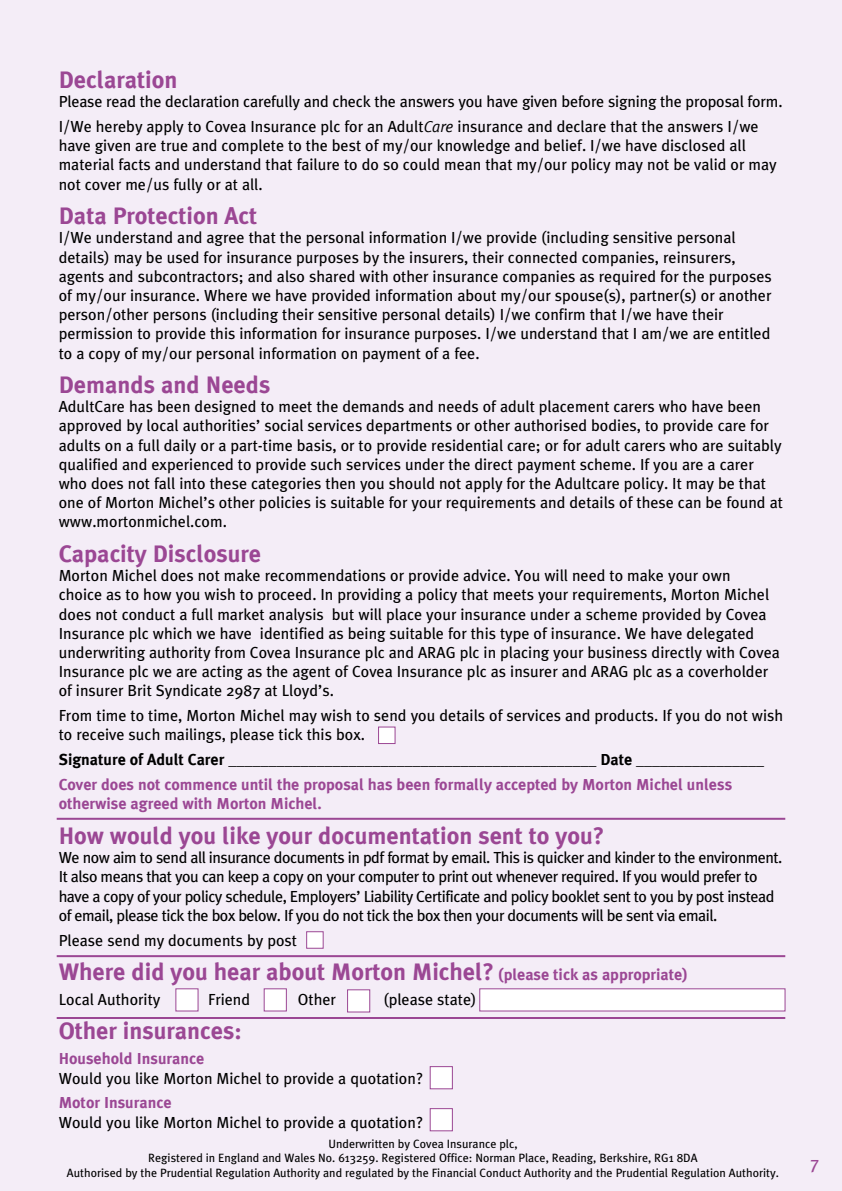
<style>
.page{position:relative;width:842px;height:1191px;background:#f4edf7}
.page>*{position:absolute;margin:0;border:0;box-sizing:border-box;transform-origin:0 0}
.t1{font:700 24px "Meta Plus";color:#9b4794}
.t2{font:18px "Meta Plus";color:#9b4794}
.t3{font:16px/19.2px "Meta Plus";color:#000}
.t4{font:16px/19.2px "Meta Plus";letter-spacing:-.03em;color:#000}
.t5{font:700 16px/19.2px "Meta Plus";color:#9b4794}
.t6{font:700 16px "Meta Plus";color:#000}
.t7{font:12px/14.4px "Meta Plus";color:#000;text-align:center}
.s1{font-style:italic}
.s2{font-size:16px}
</style>
<div class="page">
<hr style="left:57px;top:817px;width:728px;height:2px;background:#9b4794">
<hr style="left:57px;top:955px;width:728px;height:2px;background:#9b4794">
<hr style="left:57px;top:1017px;width:728px;height:2px;background:#9b4794">
<div style="left:176px;top:988px;width:22px;height:23px;background:#fff;border:1px solid #9b4794"></div>
<div style="left:264px;top:988px;width:23px;height:23px;background:#fff;border:1px solid #9b4794"></div>
<div style="left:347px;top:989px;width:23px;height:23px;background:#fff;border:1px solid #9b4794"></div>
<div style="left:430px;top:1066px;width:23px;height:23px;background:#fff;border:1px solid #9b4794"></div>
<div style="left:430px;top:1108px;width:23px;height:23px;background:#fff;border:1px solid #9b4794"></div>
<div style="left:479px;top:988px;width:306px;height:23px;background:#fff;border:1px solid #9b4794"></div>
<div style="left:378px;top:727px;width:17px;height:17px;background:#fff;border:1px solid #9b4794"></div>
<div style="left:306px;top:931px;width:17px;height:17px;background:#fff;border:1px solid #9b4794"></div>
<h1 class="t1" style="left:59px;top:66px;width:120px">Declaration</h1>
<p class="t3" style="left:59px;top:89px;width:725px;line-height:24.8px">Please read the declaration carefully and check the answers you have given before signing the proposal form.<br>I/We hereby apply to Covea Insurance plc for an Adult<span class="s1">Care</span> insurance and declare that the answers I/we</p>
<p class="t3" style="left:59px;top:136px;width:720px">have given are true and complete to the best of my/our knowledge and belief. I/we have disclosed all material facts and understand that failure to do so could mean that my/our policy may not be valid or may not cover me/us fully or at all.</p>
<h1 class="t1" style="left:59px;top:202px;width:200px">Data Protection Act</h1>
<p class="t3" style="left:59px;top:228px;width:715px">I/We understand and agree that the personal information I/we provide (including sensitive personal details) may be used for insurance purposes by the insurers, their connected companies, reinsurers, agents and subcontractors; and also shared with other insurance companies as required for the purposes of my/our insurance. Where we have provided information about my/our spouse(s), partner(s) or another person/other persons (including their sensitive personal details) I/we confirm that I/we have their permission to provide this information for insurance purposes. I/we understand that I am/we are entitled to a copy of my/our personal information on payment of a fee.</p>
<h1 class="t1" style="left:59px;top:371px;width:213px">Demands and Needs</h1>
<p class="t3" style="left:59px;top:397px;width:726px">AdultCare has been designed to meet the demands and needs of adult placement carers who have been approved by local authorities’ social services departments or other authorised bodies, to provide care for adults on a full daily or a part-time basis, or to provide residential care; or for adult carers who are suitably qualified and experienced to provide such services under the direct payment scheme. If you are a carer who does not fall into these categories then you should not apply for the Adultcare policy. It may be that one of Morton Michel’s other policies is suitable for your requirements and details of these can be found at www.mortonmichel.com.</p>
<h1 class="t1" style="left:59px;top:540px;width:204px">Capacity Disclosure</h1>
<p class="t3" style="left:59px;top:566px;width:723px">Morton Michel does not make recommendations or provide advice. You will need to make your own<br>choice as to how you wish to proceed. In providing a policy that meets your requirements, Morton Michel does not conduct a full market analysis but will place your insurance under a scheme provided by Covea Insurance plc which we have identified as being suitable for this type of insurance. We have delegated underwriting authority from Covea Insurance plc and ARAG plc in placing your business directly with Covea Insurance plc we are acting as the agent of Covea Insurance plc as insurer and ARAG plc as a coverholder of insurer Brit Syndicate 2987 at Lloyd’s.</p>
<p class="t3" style="left:59px;top:706px;width:726px">From time to time, Morton Michel may wish to send you details of services and products. If you do not wish to receive such mailings, please tick this box.</p>
<p class="t6" style="left:59px;top:750px;width:707px">Signature of Adult Carer ______________________________________________ Date ________________</p>
<p class="t5" style="left:59px;top:775px;width:675px">Cover does not commence until the proposal has been formally accepted by Morton Michel unless otherwise agreed with Morton Michel.</p>
<h1 class="t1" style="left:59px;top:821px;width:547px">How would you like your documentation sent to you?</h1>
<p class="t4" style="left:59px;top:848px;width:725px">We now aim to send all insurance documents in pdf format by email. This is quicker and kinder to the environment.<br>It also means that you can keep a copy on your computer to print out whenever required. If you would prefer to have a copy of your policy schedule, Employers’ Liability Certificate and policy booklet sent to you by post instead of email, please tick the box below. If you do not tick the box then your documents will be sent via email.</p>
<p class="t3" style="left:59px;top:930px;width:240px">Please send my documents by post</p>
<h1 class="t1" style="left:59px;top:958px;width:630px">Where did you hear about Morton Michel? <span class="s2">(please tick as appropriate)</span></h1>
<p class="t3" style="left:59px;top:989px;width:103px">Local Authority</p>
<p class="t3" style="left:208px;top:989px;width:44px">Friend</p>
<p class="t3" style="left:298px;top:989px;width:40px">Other</p>
<p class="t3" style="left:383px;top:989px;width:94px">(please state)</p>
<h1 class="t1" style="left:59px;top:1017px;width:185px">Other insurances:</h1>
<p class="t5" style="left:59px;top:1049px;width:147px">Household Insurance</p>
<p class="t3" style="left:59px;top:1068px;width:366px">Would you like Morton Michel to provide a quotation?</p>
<p class="t5" style="left:59px;top:1093px;width:114px">Motor Insurance</p>
<p class="t3" style="left:59px;top:1112px;width:366px">Would you like Morton Michel to provide a quotation?</p>
<p class="t7" style="left:67px;top:1136px;width:714px">Underwritten by Covea Insurance plc,<br>Registered in England and Wales No. 613259. Registered Office: Norman Place, Reading, Berkshire, RG1 8DA<br>Authorised by the Prudential Regulation Authority and regulated by the Financial Conduct Authority and the Prudential Regulation Authority.</p>
<p class="t2" style="left:810px;top:1152px;width:11px">7</p>
</div>
